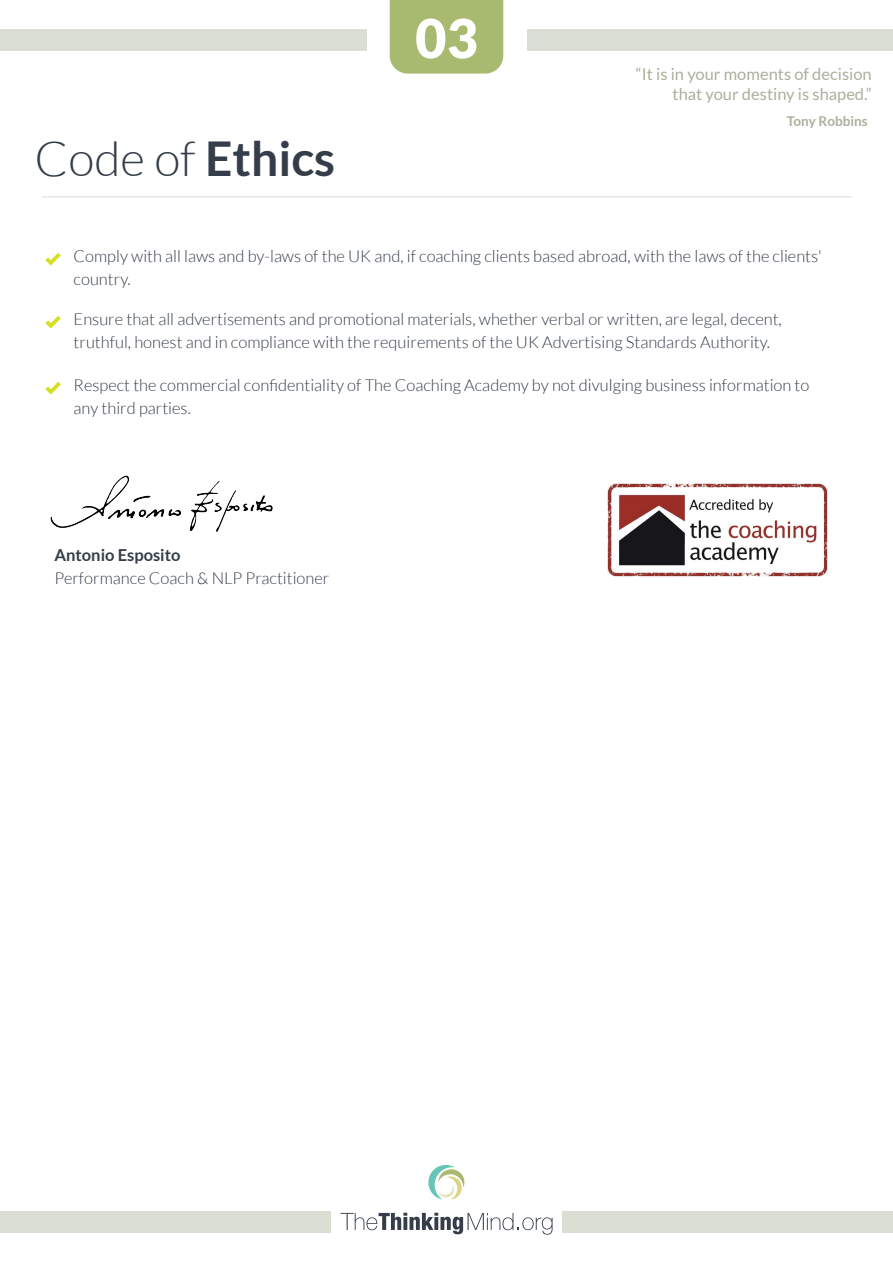
<style>
.page{position:relative;width:893px;height:1263px;background:#fff}
.page>*{position:absolute;margin:0;border:0;box-sizing:border-box;transform-origin:0 0}
.t1{font:900 54px "Lato";color:#fff}
.t2{font:300 48px "Lato";color:#343d49}
.t3{font:300 16.5px/22.5px "Lato";color:#343d49}
.t4{font:16.5px/19.8px "Lato";color:#abb09c;text-align:right}
.t5{font:700 16.5px "Lato";color:#343d49}
.t6{font:700 13.5px "Lato";color:#abb09c}
.s1{font-weight:700}
</style>
<div class="page">
<div style="left:0;top:30px;width:366px;height:21px;background:#daded3"></div>
<div style="left:528px;top:30px;width:365px;height:21px;background:#daded3"></div>
<svg style="left:45px;top:253px;width:16px;height:12px"></svg>
<svg style="left:45px;top:316px;width:16px;height:12px"></svg>
<svg style="left:45px;top:382px;width:16px;height:12px"></svg>
<div style="left:390px;top:0;width:113px;height:74px;background:#a8ba6f"></div>
<hr style="left:41px;top:196px;width:810px;height:2px;background:#e6e7e9">
<div style="left:562px;top:1212px;width:331px;height:21px;background:#daded3"></div>
<div style="left:0;top:1212px;width:331px;height:21px;background:#daded3"></div>
<svg style="left:428px;top:1165px;width:37px;height:34px"></svg>
<svg style="left:341px;top:1213px;width:212px;height:22px"></svg>
<img style="left:50px;top:475px;width:223px;height:57px">
<img style="left:607px;top:484px;width:220px;height:93px">
<h2 class="t2" style="left:35px;top:133px;width:302px">Code of <span class="s1">Ethics</span></h2>
<h1 class="t1" style="left:415px;top:7px;width:64px">03</h1>
<p class="t4" style="left:636px;top:64px;width:238px">“It is in your moments of decision that your destiny is shaped.”</p>
<p class="t6" style="left:787px;top:113px;width:82px">Tony Robbins</p>
<p class="t3" style="left:74px;top:245px;width:750px">Comply with all laws and by-laws of the UK and, if coaching clients based abroad, with the laws of the clients' country.</p>
<p class="t3" style="left:74px;top:308px;width:710px">Ensure that all advertisements and promotional materials, whether verbal or written, are legal, decent, truthful, honest and in compliance with the requirements of the UK Advertising Standards Authority.</p>
<p class="t3" style="left:74px;top:374px;width:737px">Respect the commercial confidentiality of The Coaching Academy by not divulging business information to any third parties.</p>
<p class="t5" style="left:54px;top:546px;width:128px">Antonio Esposito</p>
<p class="t3" style="left:54px;top:567px;width:276px">Performance Coach &amp; NLP Practitioner</p>
</div>
